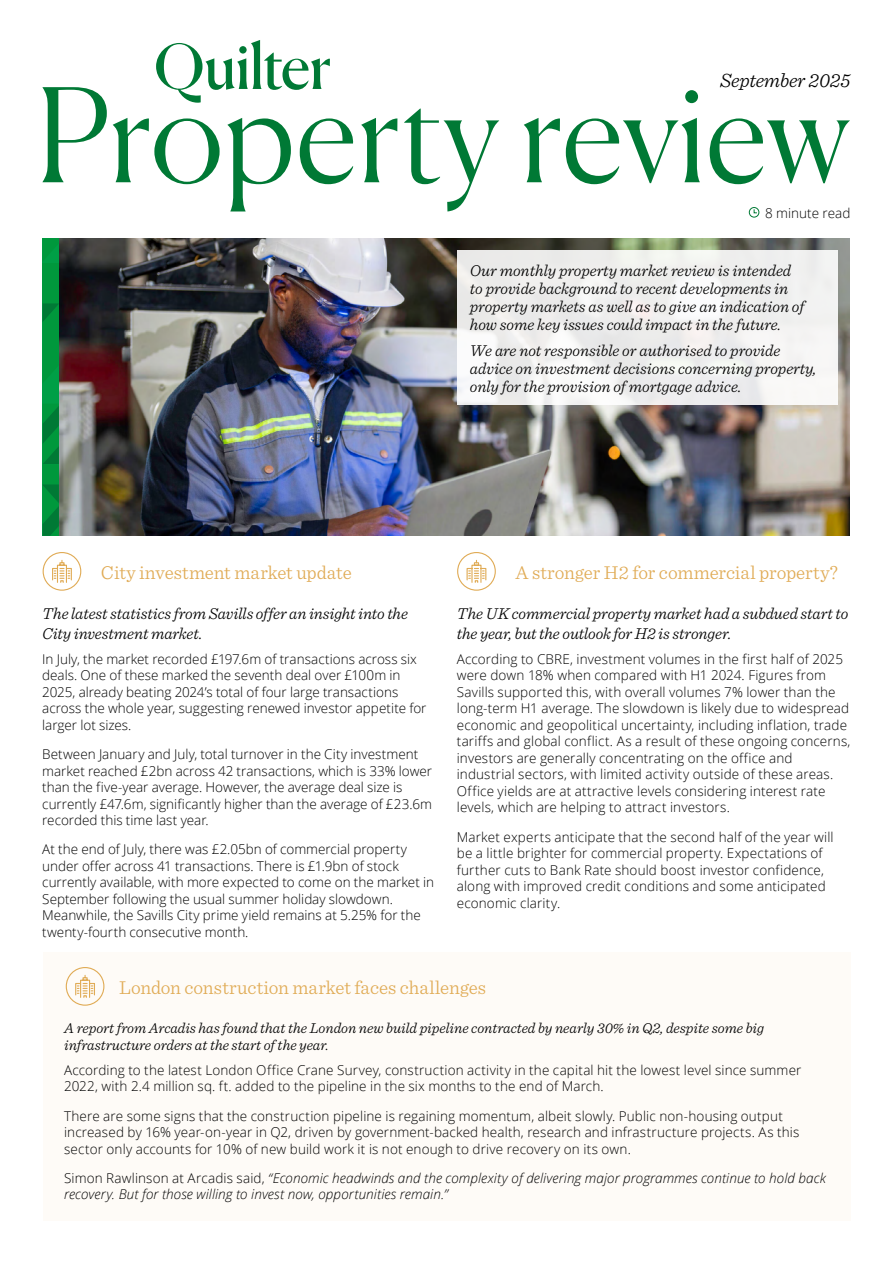
<style>
.page{position:relative;width:893px;height:1263px;background:#fff}
.page>*{position:absolute;margin:0;border:0;box-sizing:border-box;transform-origin:0 0}
.t1{font:italic 300 20.1px "Sentinel";letter-spacing:-.01em;color:#000}
.t2{font:300 19.5px "Sentinel";letter-spacing:-.005em;color:#e0ab55}
.t3{font:italic 300 16.5px/18px "Sentinel";color:#000}
.t4{font:italic 300 15px/16.5px "Sentinel";color:#000}
.t5{font:300 13.5px/16.5px "Open Sans";letter-spacing:.01em;color:#000}
.t6{font:italic 300 13.5px/16.5px "Open Sans";letter-spacing:.005em;color:#000}
.s1{font-style:normal}
</style>
<div class="page">
<svg style="left:43px;top:87px;width:807px;height:124px"></svg>
<svg style="left:156px;top:40px;width:174px;height:63px"></svg>
<div style="left:239px;top:46px;width:8px;height:8px;background:#007935;border-radius:50%"></div>
<svg style="left:749px;top:207px;width:10px;height:11px"></svg>
<img style="left:59px;top:238px;width:791px;height:298px">
<div style="left:457px;top:250px;width:381px;height:155px;background:linear-gradient(to right,#efefee,#f2f2f2)"></div>
<div style="left:42px;top:238px;width:17px;height:85px;background:#00983c"></div>
<div style="left:42px;top:323px;width:17px;height:141px;background:#00983c"></div>
<svg style="left:42px;top:303px;width:17px;height:19px"></svg>
<svg style="left:42px;top:406px;width:17px;height:130px"></svg>
<div style="left:43px;top:952px;width:808px;height:269px;background:#fefbf7"></div>
<svg style="left:52px;top:560px;width:20px;height:23px"></svg>
<div style="left:43px;top:552px;width:38px;height:39px;border:1px solid #e0ab55;border-radius:50%"></div>
<svg style="left:466px;top:559px;width:21px;height:24px"></svg>
<div style="left:457px;top:552px;width:39px;height:39px;border:1px solid #e0ab55;border-radius:50%"></div>
<svg style="left:75px;top:975px;width:20px;height:23px"></svg>
<div style="left:66px;top:967px;width:38px;height:39px;border:1px solid #e0ab55;border-radius:50%"></div>
<h1 class="t1" style="left:720px;top:66px;width:132px">September 2025</h1>
<p class="t5" style="left:765px;top:204px;width:87px">8 minute read</p>
<p class="t3" style="left:470px;top:260px;width:336px">Our monthly property market review is intended to provide background to recent developments in property markets as well as to give an indication of how some key issues could impact in the future.</p>
<p class="t3" style="left:470px;top:341px;width:348px">We are not responsible or authorised to provide advice on investment decisions concerning property, only for the provision of mortgage advice.</p>
<h2 class="t2" style="left:101px;top:559px;width:252px">City investment market update</h2>
<p class="t3" style="left:42px;top:602px;width:367px;line-height:19.8px">The latest statistics from Savills offer an insight into the<br>City investment market.</p>
<p class="t5" style="left:42px;top:650px;width:386px">In July, the market recorded £197.6m of transactions across six deals. One of these marked the seventh deal over £100m in 2025, already beating 2024’s total of four large transactions across the whole year, suggesting renewed investor appetite for larger lot sizes.</p>
<p class="t5" style="left:42px;top:746px;width:391px">Between January and July, total turnover in the City investment market reached £2bn across 42 transactions, which is 33% lower than the five-year average. However, the average deal size is currently £47.6m, significantly higher than the average of £23.6m recorded this time last year.</p>
<p class="t5" style="left:42px;top:841px;width:393px">At the end of July, there was £2.05bn of commercial property under offer across 41 transactions. There is £1.9bn of stock currently available, with more expected to come on the market in September following the usual summer holiday slowdown.<br>Meanwhile, the Savills City prime yield remains at 5.25% for the twenty-fourth consecutive month.</p>
<h2 class="t2" style="left:516px;top:559px;width:324px">A stronger H2 for commercial property?</h2>
<p class="t3" style="left:457px;top:602px;width:393px;line-height:19.8px">The UK commercial property market had a subdued start to the year, but the outlook for H2 is stronger.</p>
<p class="t5" style="left:457px;top:650px;width:395px">According to CBRE, investment volumes in the first half of 2025 were down 18% when compared with H1 2024. Figures from Savills supported this, with overall volumes 7% lower than the long-term H1 average. The slowdown is likely due to widespread economic and geopolitical uncertainty, including inflation, trade tariffs and global conflict. As a result of these ongoing concerns, investors are generally concentrating on the office and industrial sectors, with limited activity outside of these areas.<br>Office yields are at attractive levels considering interest rate levels, which are helping to attract investors.</p>
<p class="t5" style="left:457px;top:828px;width:378px">Market experts anticipate that the second half of the year will be a little brighter for commercial property. Expectations of further cuts to Bank Rate should boost investor confidence, along with improved credit conditions and some anticipated economic clarity.</p>
<h2 class="t2" style="left:119px;top:974px;width:369px">London construction market faces challenges</h2>
<p class="t4" style="left:64px;top:1019px;width:701px">A report from Arcadis has found that the London new build pipeline contracted by nearly 30% in Q2, despite some big infrastructure orders at the start of the year.</p>
<p class="t5" style="left:64px;top:1061px;width:739px">According to the latest London Office Crane Survey, construction activity in the capital hit the lowest level since summer<br>2022, with 2.4 million sq. ft. added to the pipeline in the six months to the end of March.</p>
<p class="t5" style="left:64px;top:1107px;width:737px">There are some signs that the construction pipeline is regaining momentum, albeit slowly. Public non-housing output increased by 16% year-on-year in Q2, driven by government-backed health, research and infrastructure projects. As this sector only accounts for 10% of new build work it is not enough to drive recovery on its own.</p>
<p class="t6" style="left:64px;top:1169px;width:763px"><span class="s1">Simon Rawlinson at Arcadis said,</span> “Economic headwinds and the complexity of delivering major programmes continue to hold back recovery. But for those willing to invest now, opportunities remain.”</p>
</div>
